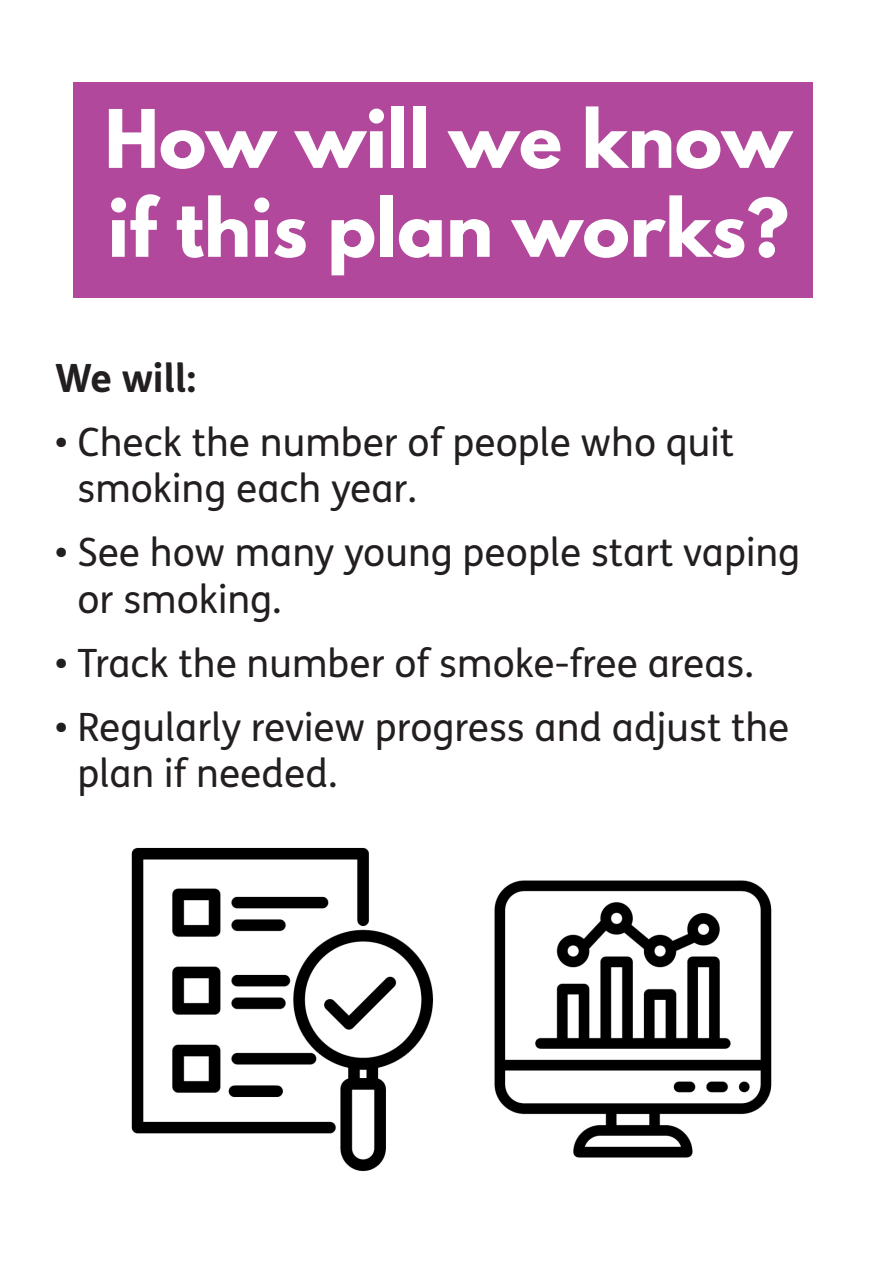
<style>
.page{position:relative;width:893px;height:1263px;background:#fff}
.page>*{position:absolute;margin:0;border:0;box-sizing:border-box;transform-origin:0 0}
.t1{font:700 71.4px/88.9px "League Spartan";color:#fff}
.t2{font:39px/46.8px "FS Me";color:#231f20}
.t3{font:700 39px "FS Me";color:#231f20}
</style>
<div class="page">
<div style="left:73px;top:82px;width:740px;height:117px;background:#b1489b"></div>
<div style="left:73px;top:182px;width:740px;height:116px;background:#b1489b"></div>
<img style="left:131px;top:847px;width:641px;height:325px">
<p class="t1" style="left:105px;top:94px;width:689px">How will we know if this plan works?</p>
<p class="t3" style="left:55px;top:348px;width:143px">We will:</p>
<p class="t2" style="left:77px;top:419px;width:658px;text-indent:-23px">• Check the number of people who quit smoking each year.</p>
<p class="t2" style="left:77px;top:530px;width:724px;text-indent:-23px">• See how many young people start vaping or smoking.</p>
<p class="t2" style="left:55px;top:641px;width:701px">• Track the number of smoke-free areas.</p>
<p class="t2" style="left:77px;top:704px;width:713px;text-indent:-23px">• Regularly review progress and adjust the plan if needed.</p>
</div>
